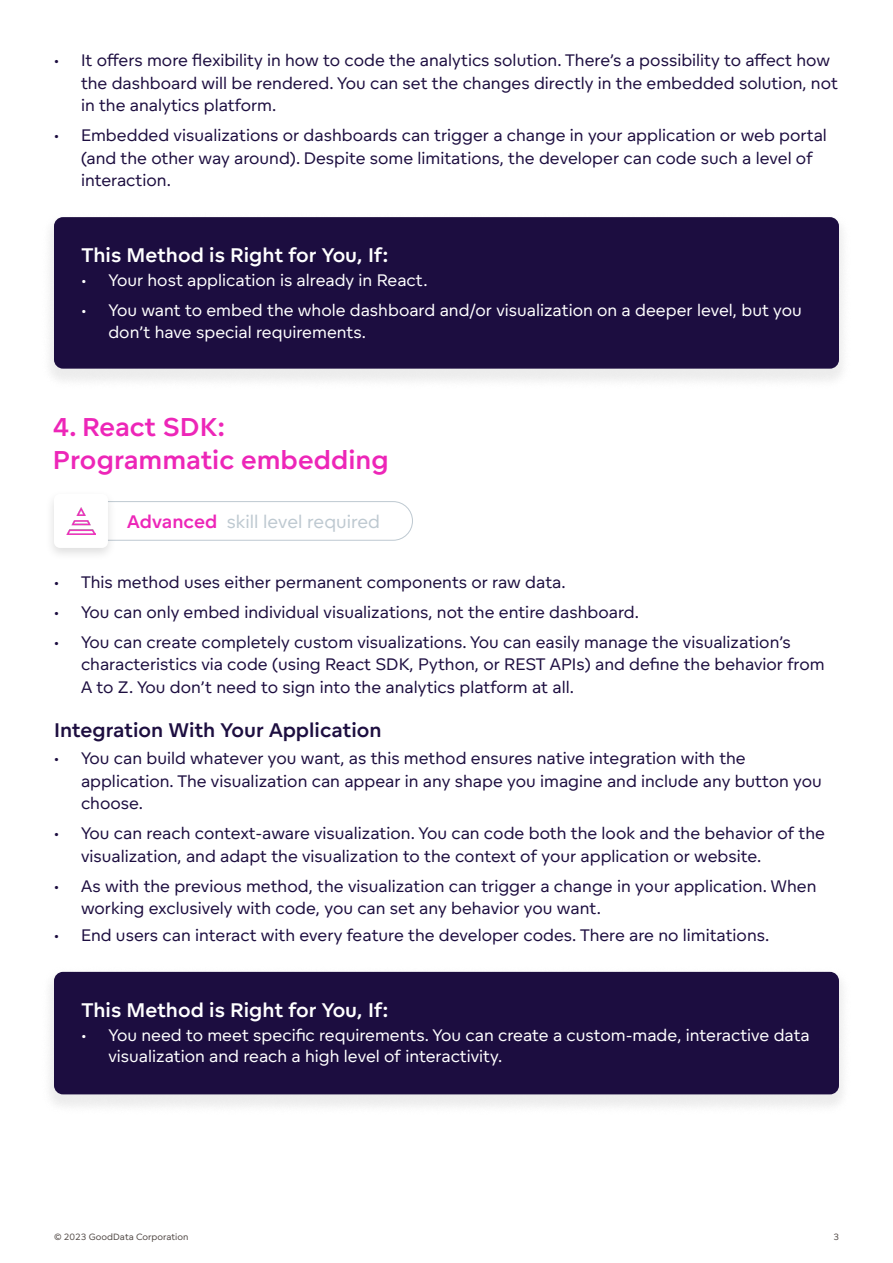
<style>
.page{position:relative;width:893px;height:1263px;background:#fff}
.page>*{position:absolute;margin:0;border:0;box-sizing:border-box;transform-origin:0 0}
.t1{font:600 25.5px "Good Data Sans";color:#ed26b8}
.t2{font:600 19.5px "Good Data Sans";color:#fff}
.t3{font:600 19.5px "Good Data Sans";color:#1d0e40}
.t4{font:18px "Good Data Sans";color:#bec9d1}
.t5{font:600 18px "Good Data Sans";color:#ed26b8}
.t6{font:16.5px/22.5px "Good Data Sans";color:#1d0e40}
.t7{font:16.5px/22.5px "Good Data Sans";color:#fff}
.t8{font:9px "Good Data Sans";color:#524a47}
</style>
<div class="page">
<div style="left:41px;top:211px;width:811px;height:178px;background:#f7f7f7"></div>
<div style="left:54px;top:217px;width:785px;height:152px;background:#1c0d40;border-radius:9px"></div>
<div style="left:64px;top:501px;width:349px;height:40px;border:1px solid #bec9d1;border-radius:19px"></div>
<div style="left:41px;top:966px;width:811px;height:149px;background:#000;opacity:.08"></div>
<div style="left:54px;top:972px;width:785px;height:122px;background:#1c0d40;border-radius:9px"></div>
<div style="left:45px;top:489px;width:72px;height:72px;background:#000;opacity:.13"></div>
<div style="left:54px;top:494px;width:54px;height:54px;background:#fff;border-radius:6px"></div>
<img style="left:67px;top:507px;width:28px;height:27px">
<p class="t6" style="left:81px;top:49px;width:758px;text-indent:-27px">• It offers more flexibility in how to code the analytics solution. There’s a possibility to affect how the dashboard will be rendered. You can set the changes directly in the embedded solution, not in the analytics platform.</p>
<p class="t6" style="left:81px;top:124px;width:747px;text-indent:-27px">• Embedded visualizations or dashboards can trigger a change in your application or web portal (and the other way around). Despite some limitations, the developer can code such a level of interaction.</p>
<p class="t2" style="left:81px;top:242px;width:308px">This Method is Right for You, If:</p>
<p class="t7" style="left:81px;top:269px;width:348px">• Your host application is already in React.</p>
<p class="t7" style="left:108px;top:299px;width:695px;text-indent:-27px">• You want to embed the whole dashboard and/or visualization on a deeper level, but you don’t have special requirements.</p>
<p class="t1" style="left:53px;top:411px;width:173px">4. React SDK:</p>
<p class="t1" style="left:53px;top:444px;width:337px">Programmatic embedding</p>
<p class="t5" style="left:127px;top:510px;width:92px">Advanced</p>
<p class="t4" style="left:227px;top:510px;width:155px">skill level required</p>
<p class="t6" style="left:54px;top:570px;width:513px">• This method uses either permanent components or raw data.</p>
<p class="t6" style="left:54px;top:600px;width:586px">• You can only embed individual visualizations, not the entire dashboard.</p>
<p class="t6" style="left:81px;top:630px;width:745px;text-indent:-27px">• You can create completely custom visualizations. You can easily manage the visualization’s characteristics via code (using React SDK, Python, or REST APIs) and define the behavior from<br>A to Z. You don’t need to sign into the analytics platform at all.</p>
<p class="t3" style="left:54px;top:717px;width:329px">Integration With Your Application</p>
<p class="t6" style="left:81px;top:747px;width:742px;text-indent:-27px">• You can build whatever you want, as this method ensures native integration with the application. The visualization can appear in any shape you imagine and include any button you choose.</p>
<p class="t6" style="left:81px;top:822px;width:745px;text-indent:-27px">• You can reach context-aware visualization. You can code both the look and the behavior of the visualization, and adapt the visualization to the context of your application or website.</p>
<p class="t6" style="left:81px;top:874px;width:737px;text-indent:-27px">• As with the previous method, the visualization can trigger a change in your application. When working exclusively with code, you can set any behavior you want.</p>
<p class="t6" style="left:54px;top:924px;width:717px">• End users can interact with every feature the developer codes. There are no limitations.</p>
<p class="t2" style="left:81px;top:997px;width:308px">This Method is Right for You, If:</p>
<p class="t7" style="left:108px;top:1024px;width:703px;line-height:21px;text-indent:-27px">• You need to meet specific requirements. You can create a custom-made, interactive data visualization and reach a high level of interactivity.</p>
<p class="t8" style="left:54px;top:1231px;width:136px">© 2023 GoodData Corporation</p>
<p class="t8" style="left:833px;top:1231px;width:7px">3</p>
</div>
